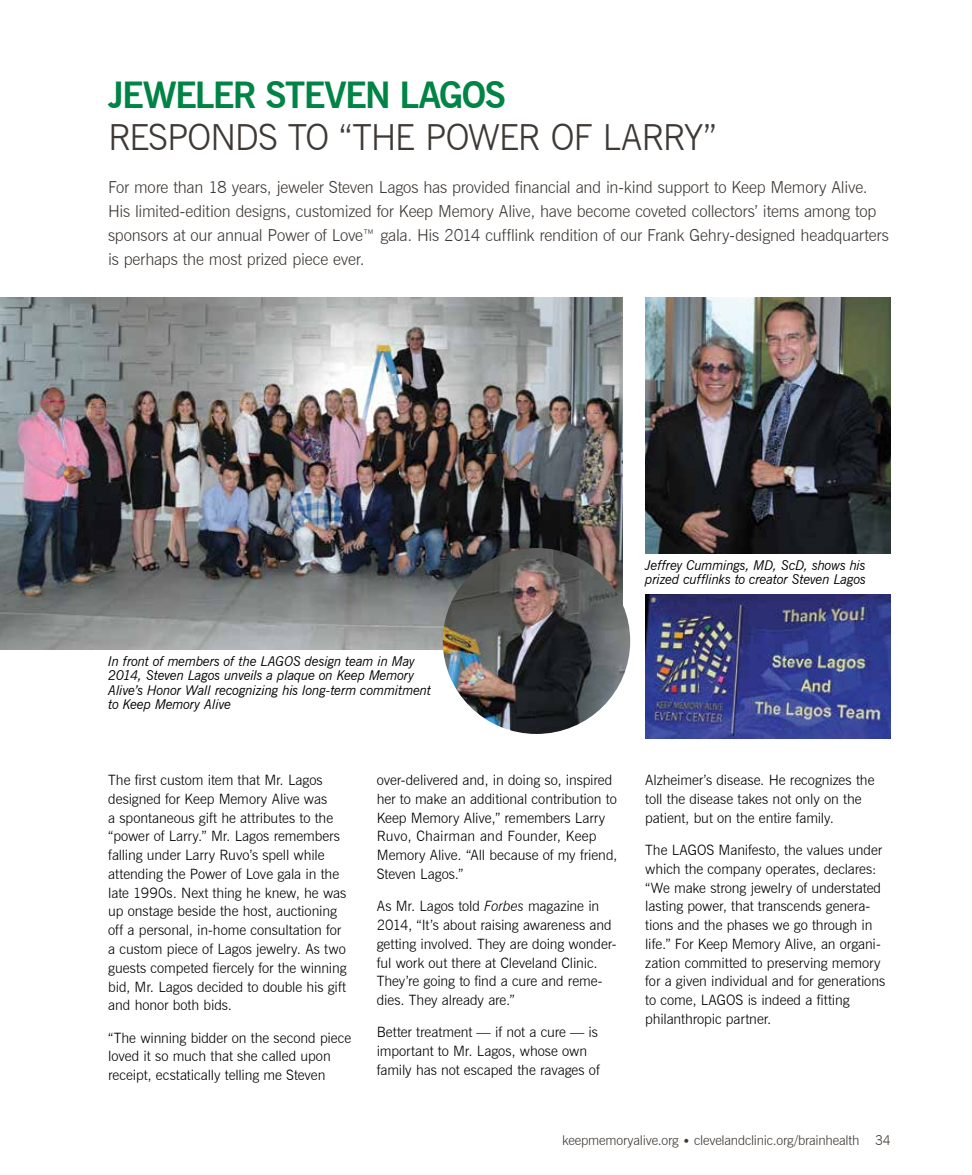
<style>
.page{position:relative;width:972px;height:1175px;background:#fff}
.page>*{position:absolute;margin:0;border:0;box-sizing:border-box;transform-origin:0 0}
.t1{font:300 36px "News Gothic BT";letter-spacing:-.03em;color:#3e3935}
.t2{font:700 36px "News Gothic BT";letter-spacing:-.045em;color:#008445}
.t3{font:300 16.5px/24px "News Gothic BT";letter-spacing:-.01em;color:#3e3935}
.t4{font:300 14.25px/18.8px "News Gothic BT";letter-spacing:-.005em;color:#000}
.t5{font:italic 13.5px/14.2px "News Gothic BT";letter-spacing:-.02em;color:#000}
.t6{font:300 13.5px "News Gothic BT";letter-spacing:-.01em;color:#3e3935}
.s1{font-style:italic}
</style>
<div class="page">
<img style="left:0;top:297px;width:623px;height:353px">
<img style="left:645px;top:297px;width:246px;height:257px">
<img style="left:645px;top:594px;width:246px;height:144px">
<img style="left:443px;top:548px;width:187px;height:186px">
<h1 class="t2" style="left:108px;top:74px;width:399px">JEWELER STEVEN LAGOS</h1>
<h1 class="t1" style="left:108px;top:116px;width:610px">RESPONDS TO “THE POWER OF LARRY”</h1>
<p class="t3" style="left:108px;top:175px;width:782px">For more than 18 years, jeweler Steven Lagos has provided financial and in-kind support to Keep Memory Alive.<br>His limited-edition designs, customized for Keep Memory Alive, have become coveted collectors’ items among top sponsors at our annual Power of Love™ gala. His 2014 cufflink rendition of our Frank Gehry-designed headquarters is perhaps the most prized piece ever.</p>
<p class="t5" style="left:108px;top:654px;width:325px">In front of members of the LAGOS design team in May 2014, Steven Lagos unveils a plaque on Keep Memory Alive’s Honor Wall recognizing his long-term commitment to Keep Memory Alive</p>
<p class="t4" style="left:108px;top:770px;width:240px">The first custom item that Mr. Lagos designed for Keep Memory Alive was<br>a spontaneous gift he attributes to the “power of Larry.” Mr. Lagos remembers falling under Larry Ruvo’s spell while attending the Power of Love gala in the late 1990s. Next thing he knew, he was up onstage beside the host, auctioning off a personal, in-home consultation for a custom piece of Lagos jewelry. As two guests competed fiercely for the winning bid, Mr. Lagos decided to double his gift and honor both bids.</p>
<p class="t4" style="left:108px;top:1028px;width:244px">“The winning bidder on the second piece loved it so much that she called upon receipt, ecstatically telling me Steven</p>
<p class="t4" style="left:377px;top:770px;width:242px">over-delivered and, in doing so, inspired her to make an additional contribution to Keep Memory Alive,” remembers Larry Ruvo, Chairman and Founder, Keep Memory Alive. “All because of my friend, Steven Lagos.”</p>
<p class="t4" style="left:377px;top:896px;width:241px">As Mr. Lagos told <span class="s1">Forbes</span> magazine in 2014, “It’s about raising awareness and getting involved. They are doing wonder&shy;ful work out there at Cleveland Clinic.<br>They’re going to find a cure and reme&shy;dies. They already are.”</p>
<p class="t4" style="left:377px;top:1022px;width:224px">Better treatment — if not a cure — is important to Mr. Lagos, whose own family has not escaped the ravages of</p>
<p class="t5" style="left:645px;top:557px;width:222px">Jeffrey Cummings, MD, ScD, shows his prized cufflinks to creator Steven Lagos</p>
<p class="t4" style="left:645px;top:770px;width:231px">Alzheimer’s disease. He recognizes the toll the disease takes not only on the patient, but on the entire family.</p>
<p class="t4" style="left:645px;top:840px;width:241px">The LAGOS Manifesto, the values under which the company operates, declares: “We make strong jewelry of understated lasting power, that transcends genera&shy;tions and the phases we go through in life.” For Keep Memory Alive, an organi&shy;zation committed to preserving memory for a given individual and for generations to come, LAGOS is indeed a fitting philanthropic partner.</p>
<p class="t6" style="left:562px;top:1131px;width:330px">keepmemoryalive.org • clevelandclinic.org/brainhealth 34</p>
</div>
